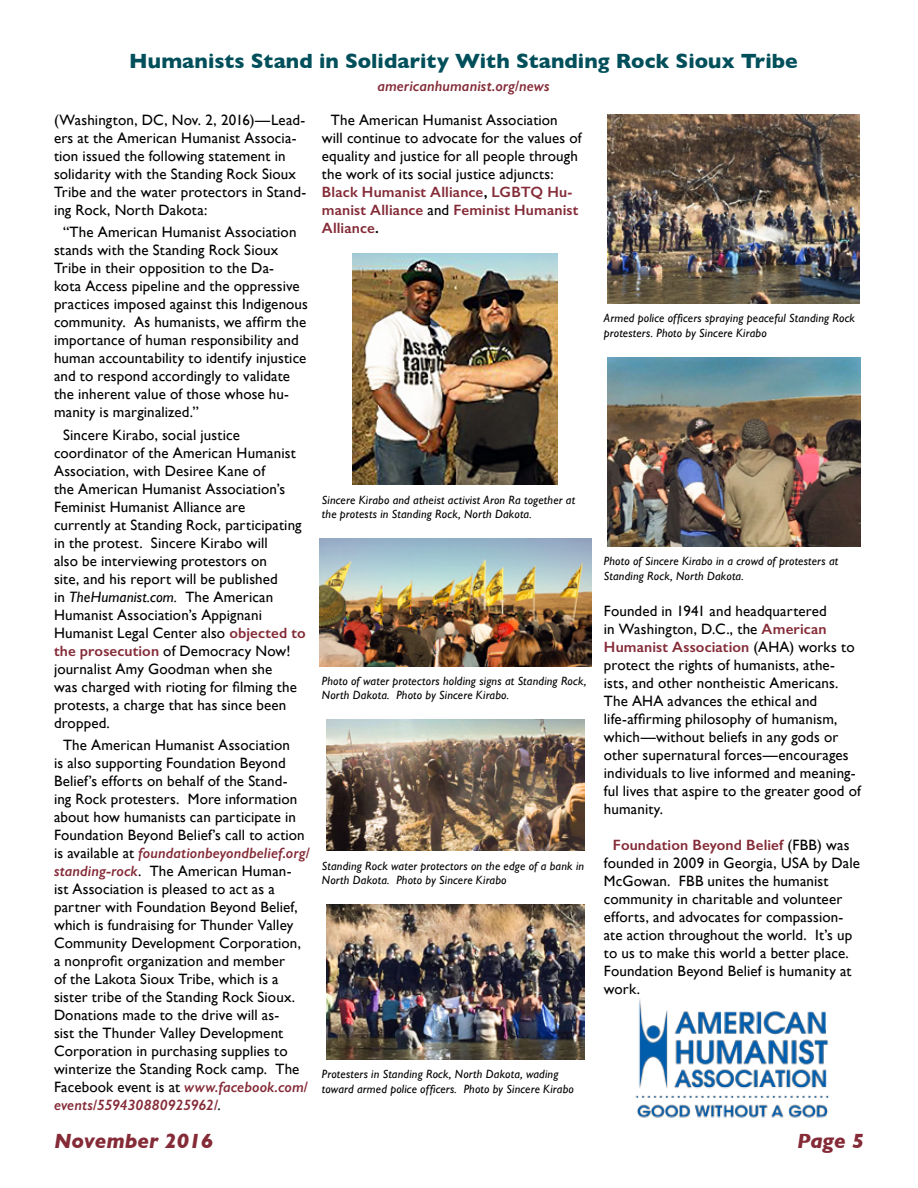
<style>
.page{position:relative;width:918px;height:1188px;background:#fff}
.page>*{position:absolute;margin:0;border:0;box-sizing:border-box;transform-origin:0 0}
.t1{font:700 21px "Gill Sans";color:#004f5a}
.t2{font:italic 700 21px "Gill Sans";color:#842b37}
.t3{font:15px/18px "Gill Sans";letter-spacing:.01em;color:#000}
.t4{font:italic 600 15px "Gill Sans";letter-spacing:.005em;color:#842b37}
.t5{font:italic 12px/14.4px "Gill Sans";letter-spacing:.015em;color:#000}
.s1{font-weight:600;color:#842b37}
.s2{font-weight:600}
.s3{font-style:italic}
.s4{font-weight:600;font-style:italic;color:#842b37}
</style>
<div class="page">
<img style="left:353px;top:254px;width:205px;height:231px">
<img style="left:320px;top:539px;width:271px;height:127px">
<img style="left:327px;top:720px;width:257px;height:131px">
<img style="left:326px;top:905px;width:259px;height:154px">
<img style="left:608px;top:114px;width:252px;height:189px">
<img style="left:608px;top:357px;width:252px;height:189px">
<img style="left:635px;top:998px;width:194px;height:120px">
<h1 class="t1" style="left:129px;top:45px;width:670px">Humanists Stand in Solidarity With Standing Rock Sioux Tribe</h1>
<p class="t4" style="left:377px;top:77px;width:174px">americanhumanist.org/news</p>
<p class="t3" style="left:322px;top:110px;width:261px;text-indent:9px">The American Humanist Association will continue to advocate for the values of equality and justice for all people through the work of its social justice adjuncts:<br><span class="s1">Black Humanist Alliance</span><span class="s2">,</span> <span class="s1">LGBTQ Hu&shy;manist Alliance</span> and <span class="s1">Feminist Humanist Alliance</span><span class="s2">.</span></p>
<p class="t3" style="left:54px;top:110px;width:254px">(Washington, DC, Nov. 2, 2016)—Lead&shy;ers at the American Humanist Associa&shy;tion issued the following statement in solidarity with the Standing Rock Sioux Tribe and the water protectors in Stand&shy;ing Rock, North Dakota:</p>
<p class="t3" style="left:54px;top:223px;width:256px;text-indent:9px">“The American Humanist Association stands with the Standing Rock Sioux Tribe in their opposition to the Da-<br>kota Access pipeline and the oppressive practices imposed against this Indigenous community. As humanists, we affirm the importance of human responsibility and human accountability to identify injustice and to respond accordingly to validate the inherent value of those whose hu&shy;manity is marginalized.”</p>
<p class="t3" style="left:54px;top:425px;width:253px;text-indent:9px">Sincere Kirabo, social justice coordinator of the American Humanist Association, with Desiree Kane of<br>the American Humanist Association’s Feminist Humanist Alliance are<br>currently at Standing Rock, participating in the protest. Sincere Kirabo will<br>also be interviewing protestors on<br>site, and his report will be published<br>in <span class="s3">TheHumanist.com.</span> The American Humanist Association’s Appignani Humanist Legal Center also <span class="s1">objected to the prosecution</span> of Democracy Now! journalist Amy Goodman when she<br>was charged with rioting for filming the protests, a charge that has since been dropped.</p>
<p class="t3" style="left:54px;top:736px;width:257px;text-indent:9px">The American Humanist Association<br>is also supporting Foundation Beyond Belief’s efforts on behalf of the Stand-<br>ing Rock protesters. More information about how humanists can participate in Foundation Beyond Belief’s call to action is available at <span class="s4">foundationbeyondbelief.org/ standing-rock</span>. The American Human-<br>ist Association is pleased to act as a partner with Foundation Beyond Belief, which is fundraising for Thunder Valley Community Development Corporation, a nonprofit organization and member<br>of the Lakota Sioux Tribe, which is a sister tribe of the Standing Rock Sioux.<br>Donations made to the drive will as-<br>sist the Thunder Valley Development Corporation in purchasing supplies to winterize the Standing Rock camp. The Facebook event is at <span class="s4">www.facebook.com/ events/559430880925962/</span>.</p>
<p class="t5" style="left:604px;top:311px;width:253px">Armed police officers spraying peaceful Standing Rock protesters. Photo by Sincere Kirabo</p>
<p class="t5" style="left:322px;top:493px;width:255px">Sincere Kirabo and atheist activist Aron Ra together at the protests in Standing Rock, North Dakota.</p>
<p class="t5" style="left:604px;top:554px;width:236px">Photo of Sincere Kirabo in a crowd of protesters at<br>Standing Rock, North Dakota.</p>
<p class="t3" style="left:604px;top:601px;width:258px">Founded in 1941 and headquartered<br>in Washington, D.C., the <span class="s1">American Humanist Association</span> (AHA) works to protect the rights of humanists, athe&shy;ists, and other nontheistic Americans.<br>The AHA advances the ethical and life-affirming philosophy of humanism, which—without beliefs in any gods or other supernatural forces—encourages individuals to live informed and meaning&shy;ful lives that aspire to the greater good of humanity.</p>
<p class="t3" style="left:604px;top:835px;width:258px;text-indent:9px"><span class="s1">Foundation Beyond Belief</span> (FBB) was founded in 2009 in Georgia, USA by Dale McGowan. FBB unites the humanist community in charitable and volunteer efforts, and advocates for compassion&shy;ate action throughout the world. It’s up to us to make this world a better place.<br>Foundation Beyond Belief is humanity at work.</p>
<p class="t5" style="left:322px;top:674px;width:266px">Photo of water protectors holding signs at Standing Rock,<br>North Dakota. Photo by Sincere Kirabo.</p>
<p class="t5" style="left:322px;top:858px;width:264px">Standing Rock water protectors on the edge of a bank in<br>North Dakota. Photo by Sincere Kirabo</p>
<p class="t5" style="left:322px;top:1067px;width:254px">Protesters in Standing Rock, North Dakota, wading toward armed police officers. Photo by Sincere Kirabo</p>
<h1 class="t2" style="left:54px;top:1129px;width:161px">November 2016</h1>
<h1 class="t2" style="left:797px;top:1129px;width:68px">Page 5</h1>
</div>
